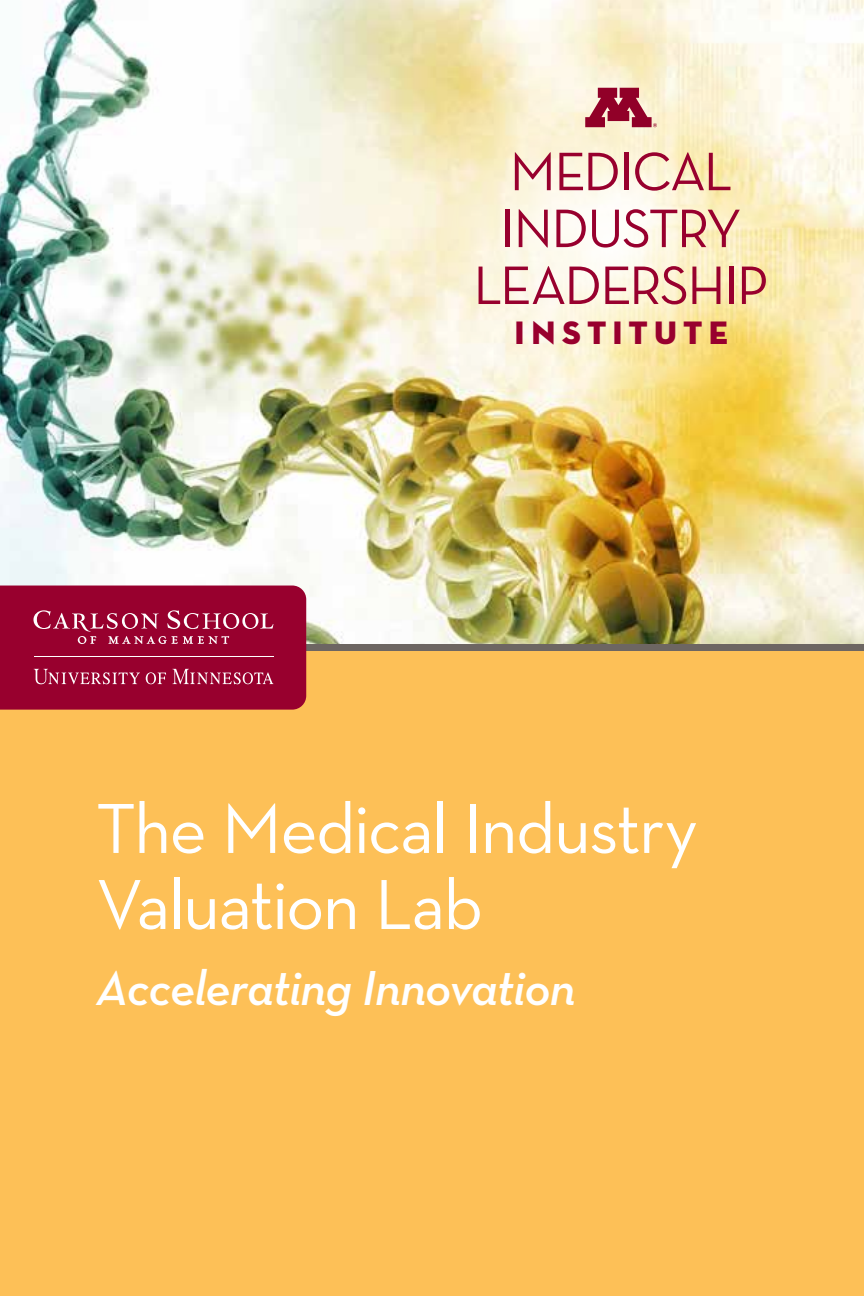
<style>
.page{position:relative;width:864px;height:1296px;background:#fff}
.page>*{position:absolute;margin:0;border:0;box-sizing:border-box;transform-origin:0 0}
.t1{font:72px/76px "Neutraface Text";letter-spacing:-.025em;color:#fff}
.t2{font:55px/56.8px "Neutraface Text";letter-spacing:-.035em;color:#98002e;text-align:center}
.t3{font:italic 600 50px "Neutraface Text";letter-spacing:-.02em;color:#fff}
.t4{font:33px "Neutraface Display Titling";letter-spacing:.185em;color:#98002e}
</style>
<div class="page">
<img style="left:1px;top:0;width:863px;height:645px">
<svg style="left:399px;top:31px;width:423px;height:423px;background:#f8ecc2"></svg>
<div style="left:0;top:651px;width:864px;height:645px;background:#fdc057"></div>
<div style="left:10px;top:645px;width:854px;height:6px;background:#6d6662"></div>
<svg style="left:0;top:586px;width:306px;height:124px;background:#9f133d"></svg>
<svg style="left:585px;top:88px;width:72px;height:39px;background:#bc636f"></svg>
<p class="t2" style="left:473px;top:142px;width:297px">MEDICAL<br>INDUSTRY<br>LEADERSHIP</p>
<p class="t4" style="left:515px;top:313px;width:215px">INSTITUTE</p>
<p class="t1" style="left:96px;top:789px;width:603px">The Medical Industry<br>Valuation Lab</p>
<p class="t3" style="left:96px;top:957px;width:481px">Accelerating Innovation</p>
</div>
